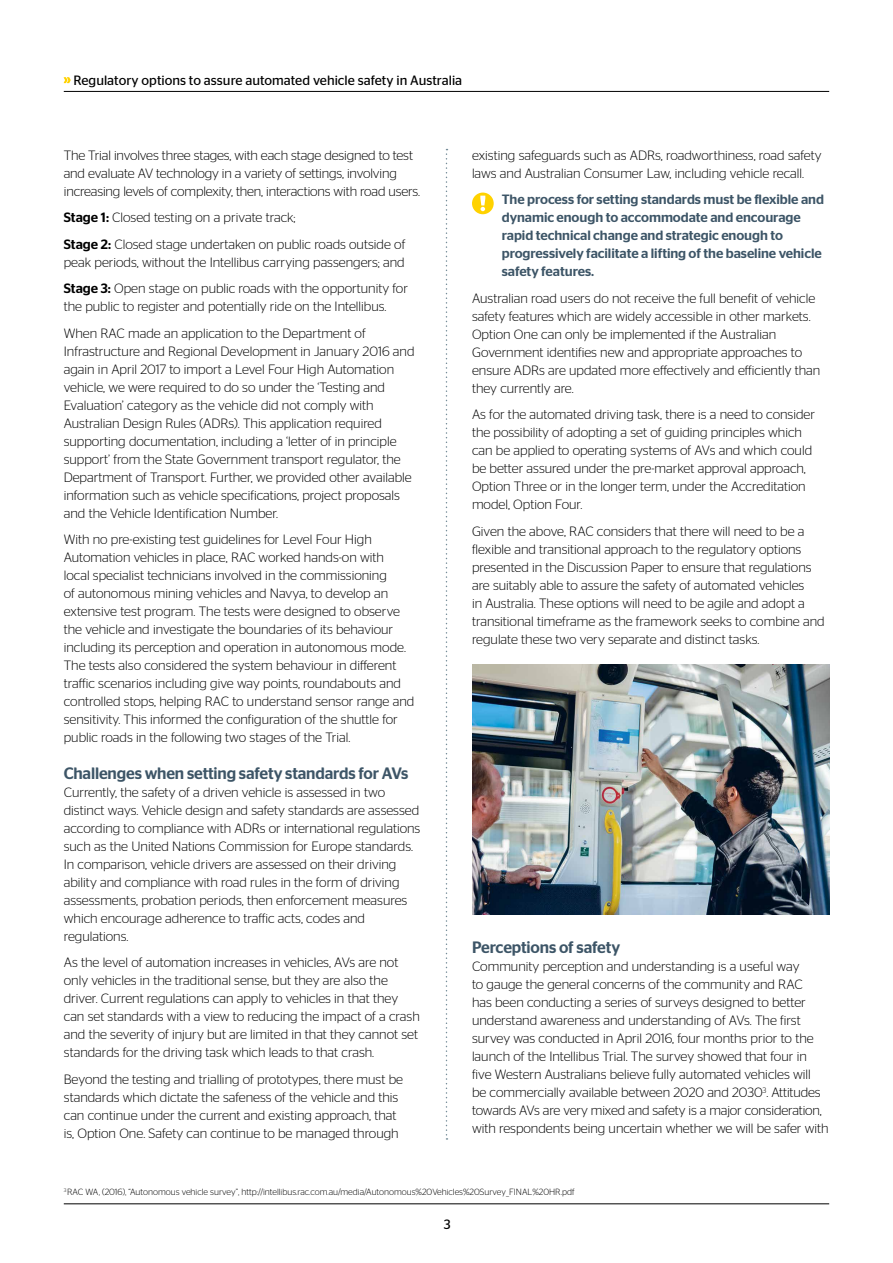
<style>
.page{position:relative;width:893px;height:1263px;background:#fff}
.page>*{position:absolute;margin:0;border:0;box-sizing:border-box;transform-origin:0 0}
.t1{font:500 16.5px "Stag Sans";letter-spacing:-.01em;color:#3d5567}
.t2{font:300 13.5px/18px "Stag Sans";color:#000}
.t3{font:500 13.5px/18px "Stag Sans";letter-spacing:-.005em;color:#3d5567}
.t4{font:13.5px "Stag Sans";color:#000}
.t5{font:300 9px "Stag Sans";color:#000}
.s1{font-weight:500}
</style>
<div class="page">
<svg style="left:64px;top:77px;width:7px;height:6px"></svg>
<hr style="left:64px;top:91px;width:765px;height:1px;background:#000">
<hr style="left:64px;top:1203px;width:765px;height:1px;background:#000">
<svg style="left:446px;top:149px;width:1px;height:991px"></svg>
<img style="left:472px;top:664px;width:357px;height:251px">
<div style="left:472px;top:193px;width:22px;height:21px;background:#ffd200;border-radius:50%"></div>
<svg style="left:480px;top:196px;width:5px;height:15px"></svg>
<p class="t4" style="left:73px;top:73px;width:390px">Regulatory options to assure automated vehicle safety in Australia</p>
<p class="t2" style="left:64px;top:146px;width:358px">The Trial involves three stages, with each stage designed to test and evaluate AV technology in a variety of settings, involving increasing levels of complexity, then, interactions with road users.</p>
<p class="t2" style="left:64px;top:204px;width:343px;line-height:26.5px"><span class="s1">Stage 1:</span> Closed testing on a private track;<br><span class="s1">Stage 2:</span> Closed stage undertaken on public roads outside of</p>
<p class="t2" style="left:64px;top:248px;width:346px;line-height:26.5px">peak periods, without the Intellibus carrying passengers; and<br><span class="s1">Stage 3:</span> Open stage on public roads with the opportunity for</p>
<p class="t2" style="left:64px;top:293px;width:324px;line-height:26.5px">the public to register and potentially ride on the Intellibus.<br>When RAC made an application to the Department of</p>
<p class="t2" style="left:64px;top:342px;width:352px">Infrastructure and Regional Development in January 2016 and again in April 2017 to import a Level Four High Automation vehicle, we were required to do so under the ‘Testing and Evaluation’ category as the vehicle did not comply with Australian Design Rules (ADRs). This application required supporting documentation, including a ‘letter of in principle support’ from the State Government transport regulator, the Department of Transport. Further, we provided other available information such as vehicle specifications, project proposals and the Vehicle Identification Number.</p>
<p class="t2" style="left:64px;top:530px;width:352px">With no pre-existing test guidelines for Level Four High Automation vehicles in place, RAC worked hands-on with<br>local specialist technicians involved in the commissioning<br>of autonomous mining vehicles and Navya, to develop an extensive test program. The tests were designed to observe the vehicle and investigate the boundaries of its behaviour including its perception and operation in autonomous mode.<br>The tests also considered the system behaviour in different traffic scenarios including give way points, roundabouts and controlled stops, helping RAC to understand sensor range and sensitivity. This informed the configuration of the shuttle for public roads in the following two stages of the Trial.</p>
<p class="t1" style="left:64px;top:763px;width:346px">Challenges when setting safety standards for AVs</p>
<p class="t2" style="left:64px;top:783px;width:358px">Currently, the safety of a driven vehicle is assessed in two distinct ways. Vehicle design and safety standards are assessed according to compliance with ADRs or international regulations such as the United Nations Commission for Europe standards.<br>In comparison, vehicle drivers are assessed on their driving ability and compliance with road rules in the form of driving assessments, probation periods, then enforcement measures which encourage adherence to traffic acts, codes and regulations.</p>
<p class="t2" style="left:64px;top:953px;width:358px">As the level of automation increases in vehicles, AVs are not only vehicles in the traditional sense, but they are also the driver. Current regulations can apply to vehicles in that they can set standards with a view to reducing the impact of a crash and the severity of injury but are limited in that they cannot set standards for the driving task which leads to that crash.</p>
<p class="t2" style="left:64px;top:1070px;width:341px">Beyond the testing and trialling of prototypes, there must be standards which dictate the safeness of the vehicle and this can continue under the current and existing approach, that is, Option One. Safety can continue to be managed through</p>
<p class="t2" style="left:472px;top:146px;width:351px">existing safeguards such as ADRs, roadworthiness, road safety laws and Australian Consumer Law, including vehicle recall.</p>
<p class="t3" style="left:502px;top:190px;width:324px">The process for setting standards must be flexible and dynamic enough to accommodate and encourage rapid technical change and strategic enough to progressively facilitate a lifting of the baseline vehicle safety features.</p>
<p class="t2" style="left:472px;top:289px;width:350px">Australian road users do not receive the full benefit of vehicle safety features which are widely accessible in other markets.<br>Option One can only be implemented if the Australian Government identifies new and appropriate approaches to ensure ADRs are updated more effectively and efficiently than they currently are.</p>
<p class="t2" style="left:472px;top:405px;width:345px">As for the automated driving task, there is a need to consider the possibility of adopting a set of guiding principles which can be applied to operating systems of AVs and which could be better assured under the pre-market approval approach, Option Three or in the longer term, under the Accreditation model, Option Four.</p>
<p class="t2" style="left:472px;top:522px;width:354px">Given the above, RAC considers that there will need to be a flexible and transitional approach to the regulatory options presented in the Discussion Paper to ensure that regulations are suitably able to assure the safety of automated vehicles<br>in Australia. These options will need to be agile and adopt a transitional timeframe as the framework seeks to combine and regulate these two very separate and distinct tasks.</p>
<p class="t1" style="left:472px;top:938px;width:150px">Perceptions of safety</p>
<p class="t2" style="left:472px;top:957px;width:358px">Community perception and understanding is a useful way<br>to gauge the general concerns of the community and RAC<br>has been conducting a series of surveys designed to better understand awareness and understanding of AVs. The first survey was conducted in April 2016, four months prior to the launch of the Intellibus Trial. The survey showed that four in five Western Australians believe fully automated vehicles will<br>be commercially available between 2020 and 2030<sup>3</sup>. Attitudes towards AVs are very mixed and safety is a major consideration, with respondents being uncertain whether we will be safer with</p>
<p class="t5" style="left:64px;top:1187px;width:512px"><sup>3</sup> RAC WA, (2016), “Autonomous vehicle survey”, http://intellibus.rac.com.au/media/Autonomous%20Vehicles%20Survey_FINAL%20HR.pdf</p>
<p class="t4" style="left:444px;top:1217px;width:8px">3</p>
</div>
